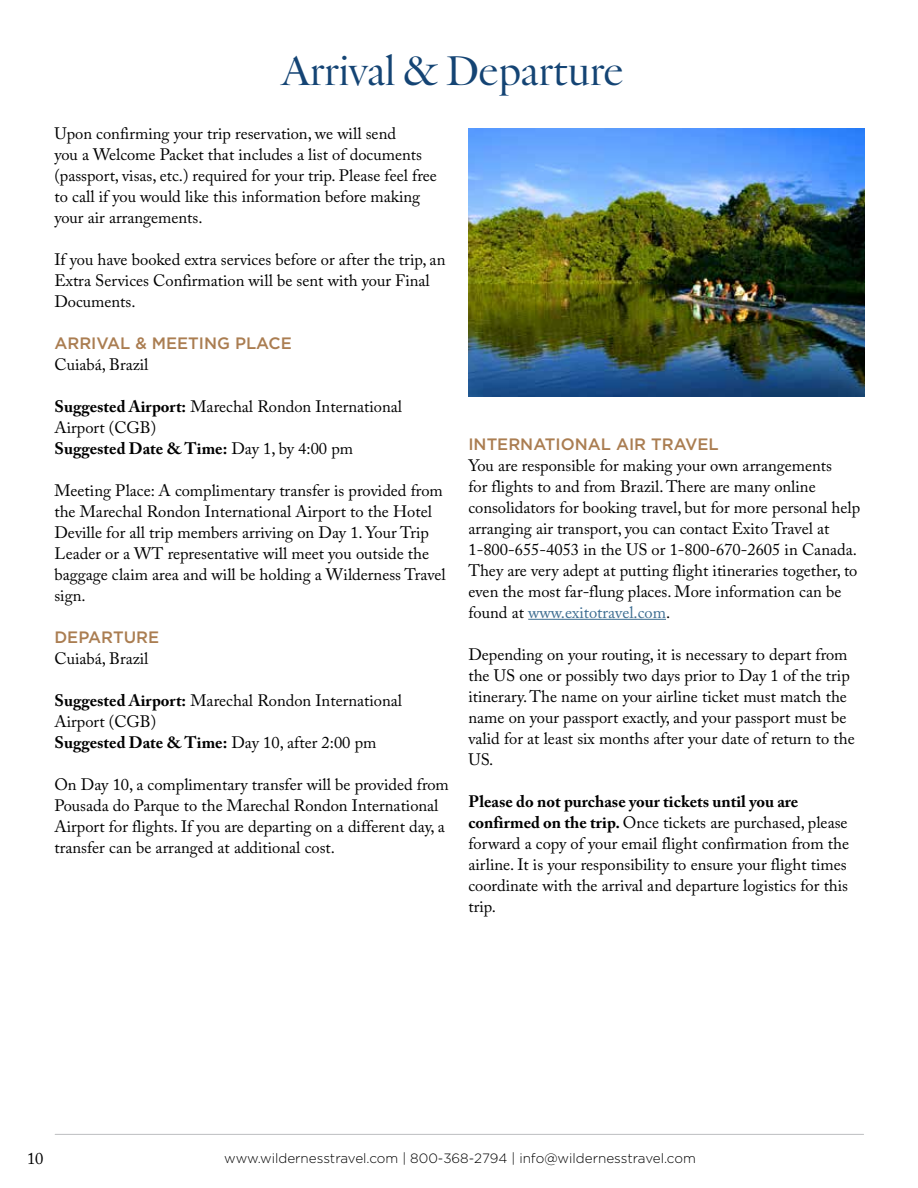
<style>
.page{position:relative;width:918px;height:1188px;background:#fff}
.page>*{position:absolute;margin:0;border:0;box-sizing:border-box;transform-origin:0 0}
.t1{font:42px "Verdigris MVB Pro Big";color:#144474}
.t2{font:16.5px/21px "Adobe Caslon Pro";color:#000}
.t3{font:500 16.5px "Gotham";color:#aa7d51}
.t4{font:300 13.5px "Gotham";color:#000}
.s1{font-weight:700}
.s2{color:#3d6d91}
</style>
<div class="page">
<hr style="left:55px;top:1134px;width:809px;height:1px;background:#bcbec0">
<hr style="left:528px;top:619px;width:138px;height:1px;background:#3d6d91">
<img style="left:468px;top:128px;width:396px;height:268px">
<h1 class="t1" style="left:282px;top:45px;width:343px">Arrival &amp; Departure</h1>
<p class="t2" style="left:54px;top:123px;width:384px">Upon confirming your trip reservation, we will send<br>you a Welcome Packet that includes a list of documents (passport, visas, etc.) required for your trip. Please feel free to call if you would like this information before making your air arrangements.</p>
<p class="t2" style="left:54px;top:249px;width:393px">If you have booked extra services before or after the trip, an<br>Extra Services Confirmation will be sent with your Final<br>Documents.</p>
<p class="t3" style="left:54px;top:332px;width:239px">ARRIVAL &amp; MEETING PLACE</p>
<p class="t2" style="left:54px;top:354px;width:96px">Cuiabá, Brazil</p>
<p class="t2" style="left:54px;top:396px;width:349px"><span class="s1">Suggested Airport:</span> Marechal Rondon International<br>Airport (CGB)<br><span class="s1">Suggested Date &amp; Time:</span> Day 1, by 4:00 pm</p>
<p class="t2" style="left:54px;top:480px;width:393px">Meeting Place: A complimentary transfer is provided from the Marechal Rondon International Airport to the Hotel Deville for all trip members arriving on Day 1. Your Trip Leader or a WT representative will meet you outside the baggage claim area and will be holding a Wilderness Travel sign.</p>
<p class="t3" style="left:54px;top:626px;width:106px">DEPARTURE</p>
<p class="t2" style="left:54px;top:648px;width:96px">Cuiabá, Brazil</p>
<p class="t2" style="left:54px;top:690px;width:349px"><span class="s1">Suggested Airport:</span> Marechal Rondon International<br>Airport (CGB)<br><span class="s1">Suggested Date &amp; Time:</span> Day 10, after 2:00 pm</p>
<p class="t2" style="left:54px;top:774px;width:396px">On Day 10, a complimentary transfer will be provided from Pousada do Parque to the Marechal Rondon International Airport for flights. If you are departing on a different day, a transfer can be arranged at additional cost.</p>
<p class="t3" style="left:468px;top:433px;width:252px">INTERNATIONAL AIR TRAVEL</p>
<p class="t2" style="left:468px;top:454px;width:393px">You are responsible for making your own arrangements<br>for flights to and from Brazil. There are many online consolidators for booking travel, but for more personal help arranging air transport, you can contact Exito Travel at 1-800-655-4053 in the US or 1-800-670-2605 in Canada.<br>They are very adept at putting flight itineraries together, to even the most far-flung places. More information can be found at <span class="s2">www.exitotravel.com</span>.</p>
<p class="t2" style="left:468px;top:643px;width:388px">Depending on your routing, it is necessary to depart from the US one or possibly two days prior to Day 1 of the trip itinerary. The name on your airline ticket must match the name on your passport exactly, and your passport must be valid for at least six months after your date of return to the US.</p>
<p class="t2" style="left:468px;top:791px;width:382px"><span class="s1">Please do not purchase your tickets until you are confirmed on the trip.</span> Once tickets are purchased, please forward a copy of your email flight confirmation from the airline. It is your responsibility to ensure your flight times coordinate with the arrival and departure logistics for this trip.</p>
<p class="t2" style="left:27px;top:1148px;width:18px">10</p>
<p class="t4" style="left:224px;top:1150px;width:473px">www.wildernesstravel.com | 800-368-2794 | info@wildernesstravel.com</p>
</div>
